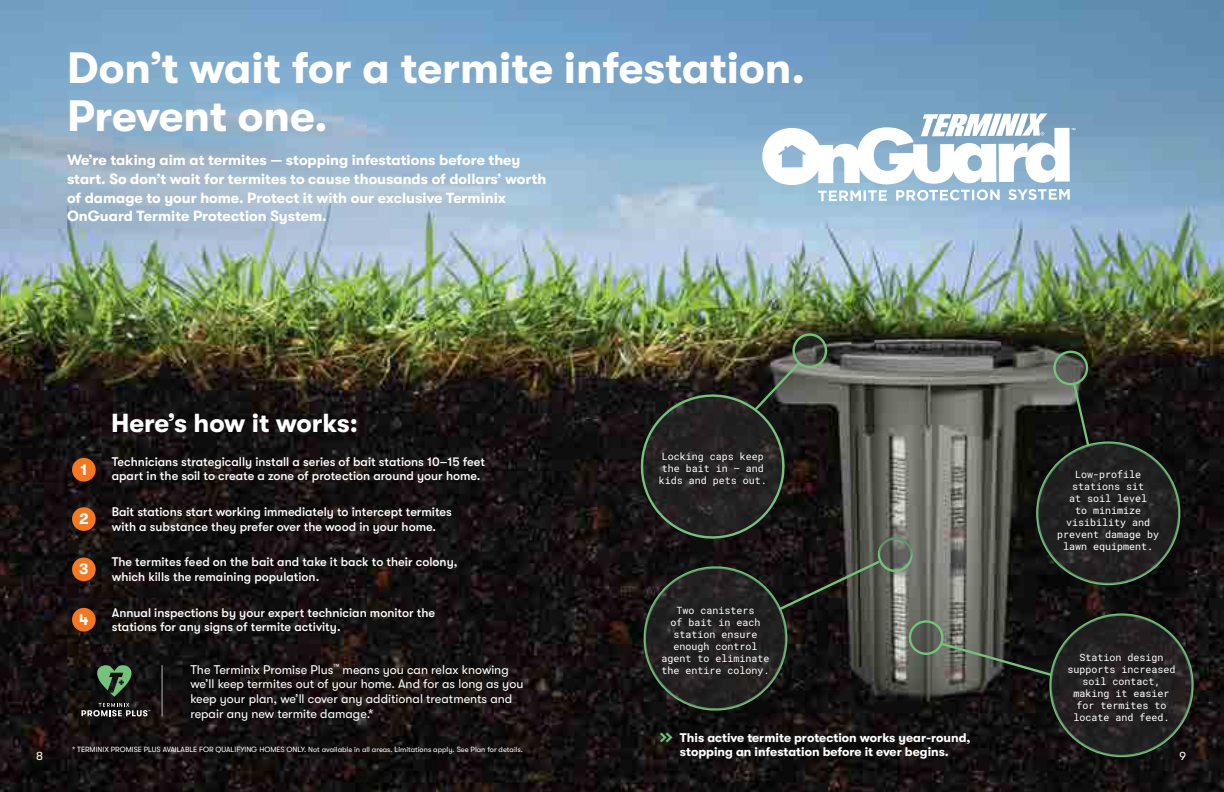
<style>
.page{position:relative;width:1224px;height:792px;background:#fff}
.page>*{position:absolute;margin:0;border:0;box-sizing:border-box;transform-origin:0 0}
.t1{font:700 43.8px/48.2px "GT Walsheim";color:#fff}
.t2{font:700 26.1px "GT Walsheim";color:#fff}
.t3{font:500 25.1px "GT Walsheim";color:#73c37c}
.t4{font:700 15.6px "GT Walsheim";color:#fff}
.t5{font:700 14.7px/18.9px "GT Walsheim";color:#fff}
.t6{font:500 12.5px/14.6px "GT Walsheim";color:#fff}
.t7{font:12.5px/14.6px "GT Walsheim";color:#fff}
.t8{font:700 12.5px/14.6px "GT Walsheim";color:#fff}
.t9{font:12px "GT Walsheim";color:#fff}
.t10{font:10px/12px "Roboto Mono";color:#fff;text-align:center}
.t11{font:7.5px "GT Walsheim";color:#fff}
.t12{font:3px "GT Walsheim";color:#fff}
</style>
<div class="page">
<img style="left:0;top:0;width:1224px;height:792px">
<div style="left:72px;top:507px;width:24px;height:24px;background:#f47721;border-radius:50%"></div>
<div style="left:72px;top:558px;width:24px;height:23px;background:#f47721;border-radius:50%"></div>
<div style="left:72px;top:608px;width:24px;height:24px;background:#f47721;border-radius:50%"></div>
<div style="left:72px;top:458px;width:24px;height:24px;background:#f47721;border-radius:50%"></div>
<svg style="left:81px;top:703px;width:66px;height:13px"></svg>
<svg style="left:97px;top:665px;width:35px;height:32px"></svg>
<hr style="left:162px;top:665px;width:1px;height:51px;background:#b1b4b6">
<svg style="left:762px;top:113px;width:314px;height:88px"></svg>
<svg style="left:637px;top:333px;width:557px;height:424px;background:#32332e"></svg>
<h1 class="t1" style="left:67px;top:43px;width:740px">Don’t wait for a termite infestation.<br>Prevent one.</h1>
<p class="t5" style="left:67px;top:150px;width:481px">We’re taking aim at termites — stopping infestations before they start. So don’t wait for termites to cause thousands of dollars’ worth of damage to your home. Protect it with our exclusive Terminix OnGuard Termite Protection System.</p>
<p class="t4" style="left:81px;top:461px;width:8px">1</p>
<p class="t4" style="left:79px;top:510px;width:11px">2</p>
<p class="t4" style="left:79px;top:560px;width:11px">3</p>
<p class="t4" style="left:79px;top:611px;width:11px">4</p>
<h2 class="t2" style="left:111px;top:408px;width:248px">Here’s how it works:</h2>
<p class="t6" style="left:112px;top:454px;width:375px">Technicians strategically install a series of bait stations 10–15 feet apart in the soil to create a zone of protection around your home.</p>
<p class="t6" style="left:112px;top:505px;width:342px">Bait stations start working immediately to intercept termites with a substance they prefer over the wood in your home.</p>
<p class="t6" style="left:112px;top:555px;width:347px">The termites feed on the bait and take it back to their colony, which kills the remaining population.</p>
<p class="t6" style="left:112px;top:605px;width:325px">Annual inspections by your expert technician monitor the stations for any signs of termite activity.</p>
<p class="t12" style="left:148px;top:710px;width:4px">™</p>
<p class="t7" style="left:190px;top:662px;width:335px">The Terminix Promise Plus<sup>™</sup> means you can relax knowing we’ll keep termites out of your home. And for as long as you keep your plan, we’ll cover any additional treatments and repair any new termite damage.*</p>
<p class="t10" style="left:659px;top:450px;width:109px">Locking caps keep the bait in – and kids and pets out.</p>
<p class="t10" style="left:661px;top:604px;width:109px">Two canisters<br>of bait in each station ensure enough control agent to eliminate the entire colony.</p>
<p class="t10" style="left:1057px;top:468px;width:103px">Low-profile stations sit<br>at soil level<br>to minimize visibility and prevent damage by lawn equipment.</p>
<p class="t10" style="left:1068px;top:651px;width:109px">Station design supports increased soil contact, making it easier for termites to locate and feed.</p>
<h3 class="t3" style="left:660px;top:721px;width:14px">»</h3>
<p class="t8" style="left:680px;top:730px;width:292px">This active termite protection works year-round, stopping an infestation before it ever begins.</p>
<p class="t11" style="left:72px;top:745px;width:452px">* TERMINIX PROMISE PLUS AVAILABLE FOR QUALIFYING HOMES ONLY. Not available in all areas. Limitations apply. See Plan for details.</p>
<p class="t9" style="left:36px;top:750px;width:8px">8</p>
<p class="t9" style="left:1181px;top:750px;width:8px">9</p>
<p class="t9" style="left:1179px;top:750px;width:8px">9</p>
</div>
